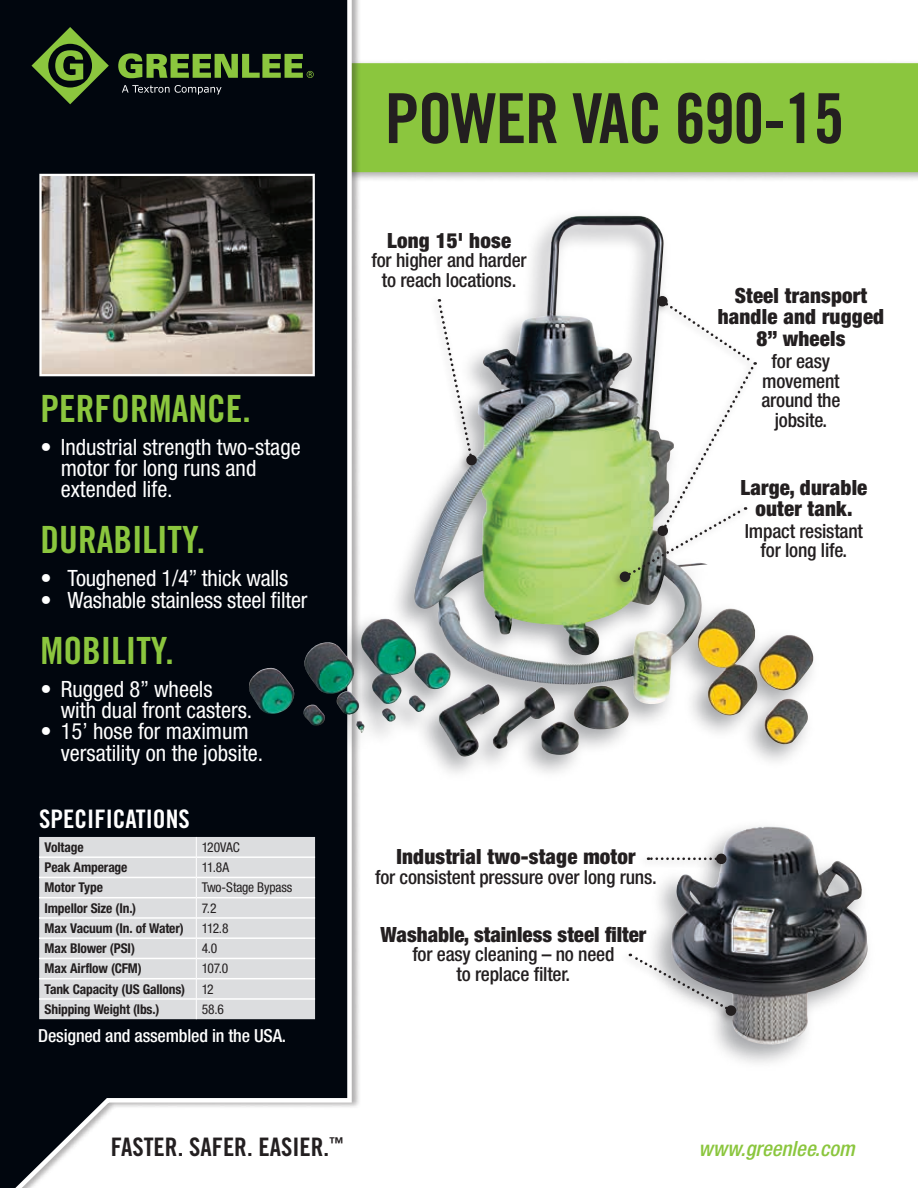
<style>
.page{position:relative;width:918px;height:1188px;background:#fff}
.page>*{position:absolute;margin:0;border:0;box-sizing:border-box;transform-origin:0 0}
.t1{font:69px "Trade Gothic LT Std Bd Cn 20";letter-spacing:-.02em;color:#231f20}
.t2{font:37.5px "Trade Gothic LT Std Bd Cn 20";color:#8bc63e}
.t3{font:25.5px "Trade Gothic LT Std Bd Cn 20";color:#231f20}
.t4{font:25.5px "Trade Gothic LT Std Bd Cn 20";color:#fff}
.t5{font:condensed 22.5px/21.3px "Helvetica Neue";color:#fff}
.t6{font:900 condensed 21px/21.8px "Helvetica Neue";letter-spacing:.01em;color:#231f20;text-align:center}
.t7{font:italic 500 condensed 21px "Helvetica Neue LT Std";letter-spacing:-.05em;color:#8bc63e}
.t8{font:500 condensed 19.5px/19.5px "Helvetica Neue";letter-spacing:-.01em;color:#231f20;text-align:center}
.t9{font:500 condensed 18px "Helvetica Neue";letter-spacing:-.01em;color:#fff}
.t10{font:14.85px "Trade Gothic LT Std Bd Cn 20";color:#231f20}
.t11{font:700 condensed 13.5px/20.2px "Helvetica Neue LT Std";letter-spacing:-.01em;color:#231f20}
.t12{font:condensed 13.5px "Helvetica Neue LT Std";letter-spacing:-.01em;color:#231f20}
.s1{font-weight:400}
</style>
<div class="page">
<div style="left:190px;top:59px;width:728px;height:123px;background:#231f20;opacity:.35"></div>
<div style="left:361px;top:63px;width:557px;height:109px;background:#8bc63e"></div>
<svg style="left:0;top:0;width:354px;height:1188px;background:#1f232a"></svg>
<svg style="left:32px;top:27px;width:77px;height:77px;background:#30471e"></svg>
<svg style="left:118px;top:53px;width:196px;height:25px;background:#507429"></svg>
<svg style="left:122px;top:85px;width:100px;height:10px"></svg>
<div style="left:222px;top:207px;width:599px;height:577px;background:#01060e;opacity:.35"></div>
<img style="left:414px;top:218px;width:195px;height:467px">
<div style="left:644px;top:818px;width:232px;height:254px;background:#01060e;opacity:.35"></div>
<img style="left:671px;top:827px;width:197px;height:218px">
<div style="left:610px;top:503px;width:140px;height:88px;background:#231f20;opacity:.35"></div>
<div style="left:620px;top:571px;width:10px;height:11px;background:#231f20;border-radius:50%"></div>
<div style="left:429px;top:295px;width:52px;height:179px;background:#231f20;opacity:.35"></div>
<svg style="left:436px;top:299px;width:42px;height:167px"></svg>
<div style="left:648px;top:291px;width:112px;height:254px;background:#fff"></div>
<svg style="left:625px;top:295px;width:131px;height:283px"></svg>
<div style="left:638px;top:849px;width:93px;height:24px;background:#231f20;opacity:.35"></div>
<svg style="left:648px;top:853px;width:79px;height:12px"></svg>
<div style="left:620px;top:949px;width:121px;height:76px;background:#231f20;opacity:.35"></div>
<svg style="left:629px;top:953px;width:108px;height:63px"></svg>
<img style="left:42px;top:177px;width:270px;height:196px">
<div style="left:39px;top:174px;width:276px;height:202px;border:2px solid #fff"></div>
<div style="left:39px;top:837px;width:276px;height:182px;background:#dcdddf"></div>
<hr style="left:39px;top:856px;width:157px;height:2px;background:#fff">
<hr style="left:197px;top:856px;width:118px;height:2px;background:#fff">
<hr style="left:39px;top:877px;width:157px;height:1px;background:#fff">
<hr style="left:197px;top:877px;width:118px;height:1px;background:#fff">
<hr style="left:39px;top:897px;width:157px;height:1px;background:#fff">
<hr style="left:197px;top:897px;width:118px;height:1px;background:#fff">
<hr style="left:39px;top:917px;width:157px;height:2px;background:#fff">
<hr style="left:197px;top:917px;width:118px;height:2px;background:#fff">
<hr style="left:39px;top:937px;width:157px;height:2px;background:#fff">
<hr style="left:197px;top:937px;width:118px;height:2px;background:#fff">
<hr style="left:39px;top:958px;width:157px;height:1px;background:#fff">
<hr style="left:197px;top:958px;width:118px;height:1px;background:#fff">
<hr style="left:39px;top:978px;width:157px;height:1px;background:#fff">
<hr style="left:197px;top:978px;width:118px;height:1px;background:#fff">
<hr style="left:39px;top:998px;width:157px;height:2px;background:#fff">
<hr style="left:197px;top:998px;width:118px;height:2px;background:#fff">
<svg style="left:196px;top:837px;width:1px;height:182px"></svg>
<h2 class="t2" style="left:40px;top:385px;width:37px">PERFOR</h2>
<h2 class="t2" style="left:149px;top:385px;width:104px">MANCE.</h2>
<p class="t5" style="left:61px;top:436px;width:242px;text-indent:-20px">• Industrial strength two-stage motor for long runs and extended life.</p>
<h2 class="t2" style="left:40px;top:517px;width:166px">DURABILITY.</h2>
<p class="t5" style="left:40px;top:568px;width:249px">• Toughened 1/4” thick walls</p>
<p class="t5" style="left:40px;top:589px;width:268px">• Washable stainless steel filter</p>
<h2 class="t2" style="left:40px;top:628px;width:135px">MO BILITY.</h2>
<p class="t5" style="left:61px;top:678px;width:193px;text-indent:-20px">• Rugged 8” wheels with dual front casters.</p>
<p class="t5" style="left:61px;top:720px;width:204px;line-height:22.5px;text-indent:-20px">• 15’ hose for maximum versatility on the jobsite.</p>
<p class="t4" style="left:39px;top:803px;width:152px">SPECIFICATIONS</p>
<p class="t11" style="left:45px;top:837px;width:41px">Voltage</p>
<p class="t12" style="left:202px;top:839px;width:40px">120VAC</p>
<p class="t11" style="left:45px;top:857px;width:84px">Peak Amperage</p>
<p class="t12" style="left:202px;top:860px;width:29px">11.8A</p>
<p class="t11" style="left:45px;top:877px;width:60px">Motor Type</p>
<p class="t12" style="left:202px;top:880px;width:92px">Two-Stage Bypass</p>
<p class="t11" style="left:45px;top:898px;width:93px">Impellor Size (In.)</p>
<p class="t12" style="left:202px;top:900px;width:16px">7.2</p>
<p class="t11" style="left:45px;top:918px;width:141px">Max Vacuum (In. of Water)</p>
<p class="t12" style="left:202px;top:920px;width:28px">112.8</p>
<p class="t11" style="left:45px;top:938px;width:92px">Max Blower (PSI)</p>
<p class="t12" style="left:202px;top:941px;width:17px">4.0</p>
<p class="t11" style="left:45px;top:958px;width:99px">Max Airflow (CFM)</p>
<p class="t11" style="left:45px;top:958px;width:185px;text-indent:157px"><span class="s1">107.0<br></span>Tank Capacity (US Gallons) <span class="s1">12<br></span>Shipping Weight (lbs.)</p>
<p class="t12" style="left:202px;top:1001px;width:24px">58.6</p>
<p class="t9" style="left:38px;top:1025px;width:249px">Designed and assembled in the USA.</p>
<h1 class="t1" style="left:385px;top:77px;width:461px">POWER VAC 690-15</h1>
<p class="t6" style="left:387px;top:229px;width:126px">Long 15' hose</p>
<p class="t8" style="left:372px;top:250px;width:157px">for higher and harder to reach locations.</p>
<p class="t6" style="left:718px;top:284px;width:168px">Steel transport handle and rugged<br>8” wheels</p>
<p class="t8" style="left:761px;top:351px;width:81px">for easy movement around the jobsite.</p>
<p class="t6" style="left:740px;top:477px;width:128px;line-height:21px">Large, durable outer tank.</p>
<p class="t8" style="left:745px;top:521px;width:120px">Impact resistant for long life.</p>
<p class="t6" style="left:397px;top:846px;width:241px">Industrial two-stage motor</p>
<p class="t8" style="left:375px;top:867px;width:283px">for consistent pressure over long runs.</p>
<p class="t6" style="left:381px;top:923px;width:267px">Washable, stainless steel filter</p>
<p class="t8" style="left:412px;top:944px;width:204px">for easy cleaning – no need to replace filter.</p>
<p class="t10" style="left:329px;top:1133px;width:16px">™</p>
<p class="t3" style="left:111px;top:1132px;width:220px">FASTER. SAFER. EASIER.</p>
<p class="t7" style="left:698px;top:1136px;width:157px">www.greenlee.com</p>
</div>
